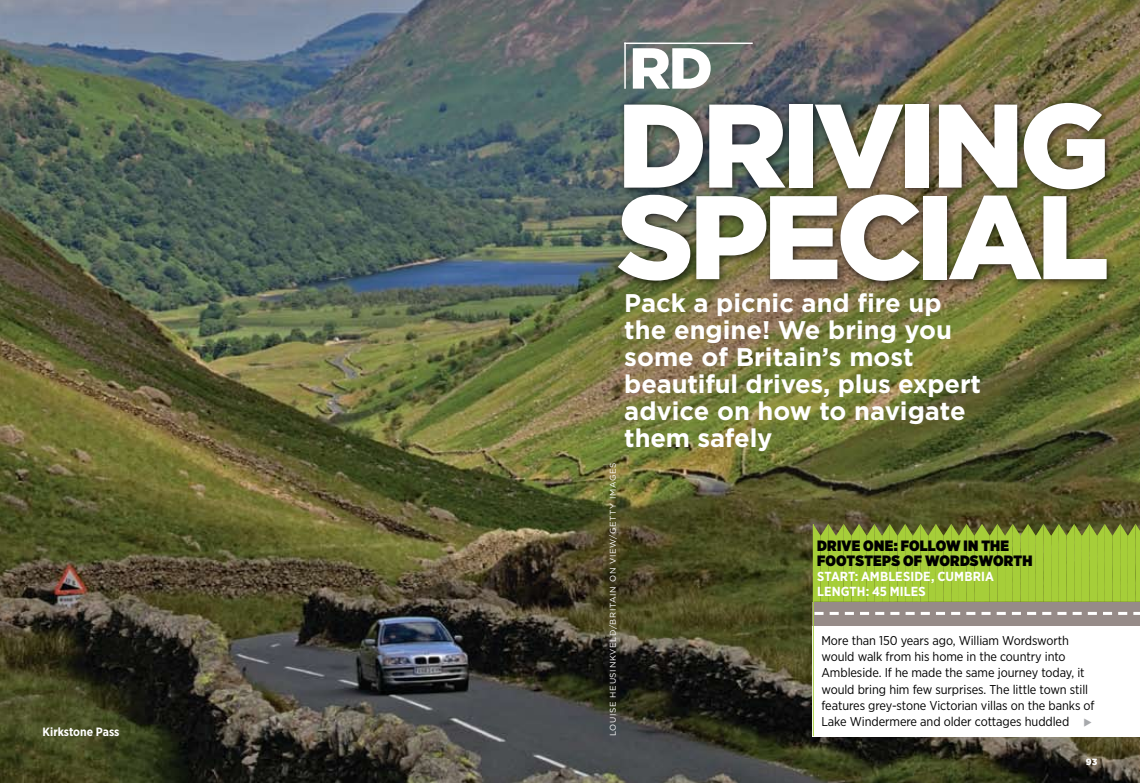
<style>
.page{position:relative;width:1140px;height:783px;background:#fff}
.page>*{position:absolute;margin:0;border:0;box-sizing:border-box;transform-origin:0 0}
.t1{font:900 118.5px/91.5px "Gotham";letter-spacing:-.05em;color:#fff}
.t2{font:900 57.6px "Gotham";color:#fff}
.t3{font:700 25.5px/27px "Gotham";color:#fff}
.t4{font:500 18px "Flama";color:#a7a9ac}
.t5{font:900 15px/15px "Gotham Narrow";letter-spacing:.015em;color:#000}
.t6{font:700 13.2px/15px "Gotham Narrow";letter-spacing:.01em;color:#fff}
.t7{font:12.75px/16.2px "Gotham Narrow";letter-spacing:-.005em;color:#000}
.t8{font:700 12px "Gotham Narrow";letter-spacing:-.01em;color:#fff}
.t9{font:900 9px "Gotham";color:#fff}
.t10{font:8.25px "Gotham";letter-spacing:.08em;color:#fff}
</style>
<div class="page">
<img style="left:0;top:0;width:1140px;height:782px">
<div style="left:611px;top:96px;width:529px;height:279px;background:#000;opacity:.75"></div>
<svg style="left:813px;top:523px;width:327px;height:78px;background:#9cc037"></svg>
<div style="left:813px;top:602px;width:327px;height:23px;background:#968b88"></div>
<svg style="left:814px;top:612px;width:326px;height:2px"></svg>
<div style="left:813px;top:625px;width:327px;height:111px;background:#fff"></div>
<hr style="left:813px;top:524px;width:1px;height:212px;background:#a6ce39">
<hr style="left:624px;top:43px;width:128px;height:1px;background:#fff">
<hr style="left:624px;top:43px;width:2px;height:46px;background:#fff">
<p class="t8" style="left:43px;top:724px;width:78px">KIRKSTONE PASS</p>
<h2 class="t2" style="left:629px;top:28px;width:40px">RD</h2>
<h1 class="t1" style="left:617px;top:99px;width:495px">DRIVING<br>SPECIAL</h1>
<p class="t10" style="left:607px;top:736px;width:275px;rotate:-90deg">LOUISE HEUSINKVELD/BRITAIN ON VIEW/GETTY IMAGES</p>
<h3 class="t3" style="left:624px;top:289px;width:358px">Pack a picnic and fire up the engine! We bring you some of Britain’s most beautiful drives, plus expert advice on how to navigate them safely</h3>
<p class="t5" style="left:817px;top:538px;width:217px">DRIVE ONE: FOLLOW IN THE<br>FOOTSTEPS OF WORDSWORTH</p>
<p class="t6" style="left:817px;top:568px;width:178px">START: AMBLESIDE, CUMBRIA<br>LENGTH: 45 MILES</p>
<p class="t7" style="left:821px;top:632px;width:275px">More than 150 years ago, William Wordsworth would walk from his home in the country into Ambleside. If he made the same journey today, it would bring him few surprises. The little town still features grey-stone Victorian villas on the banks of Lake Windermere and older cottages huddled</p>
<h3 class="t4" style="left:1082px;top:709px;width:12px">►</h3>
<p class="t9" style="left:1085px;top:755px;width:13px">93</p>
</div>
